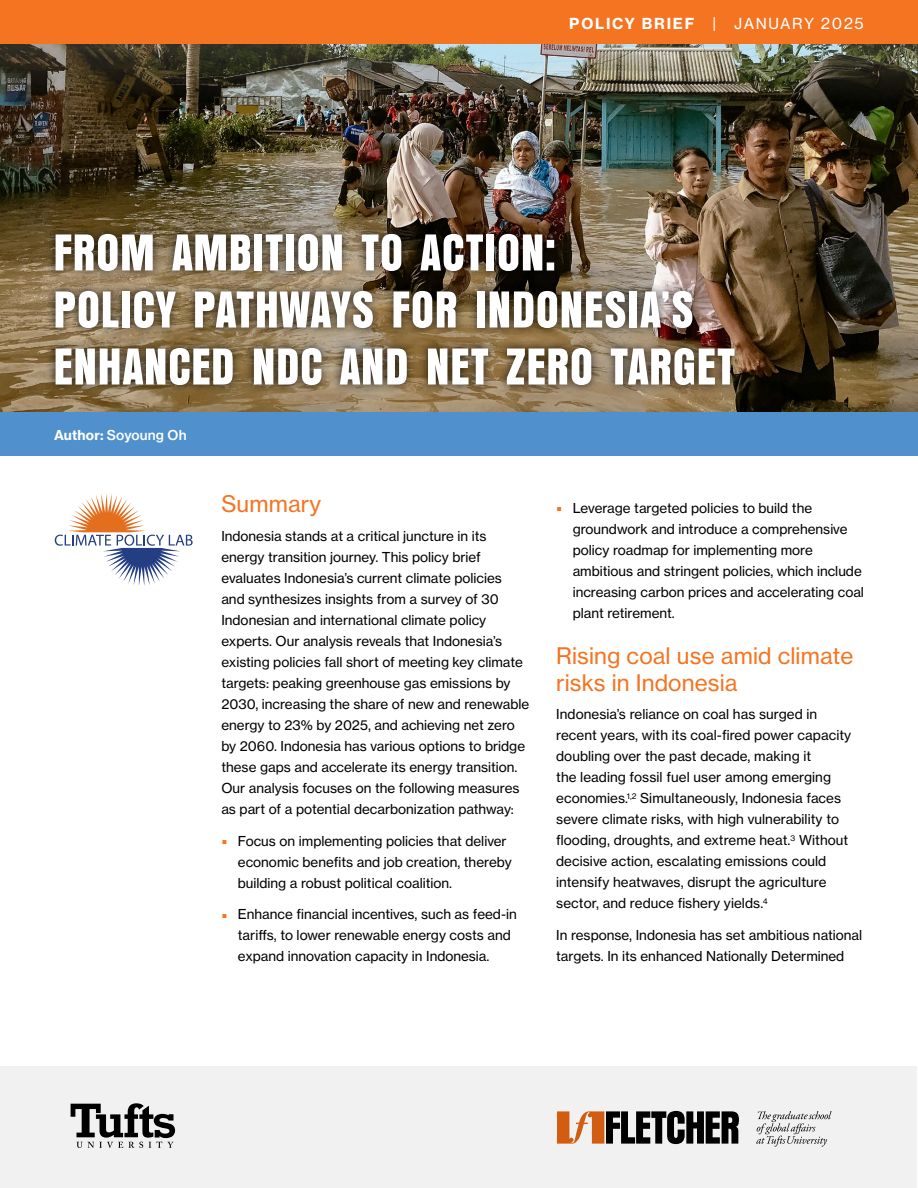
<style>
.page{position:relative;width:918px;height:1188px;background:#fff}
.page>*{position:absolute;margin:0;border:0;box-sizing:border-box;transform-origin:0 0}
.t1{font:54px/57px "Anzeigen Gro";letter-spacing:.01em;color:#fff}
.t2{font:22.5px/26.2px "N Haas Grotesk TX Pro 55 Rg";letter-spacing:.005em;color:#f47421}
.t3{font:15px "N Haas Grotesk TX Pro 55 Rg";letter-spacing:.1em;color:#fff}
.t4{font:13.5px/21px "N Haas Grotesk TX Pro 55 Rg";color:#000}
.t5{font:13.5px "N Haas Grotesk TX Pro 65 Md";letter-spacing:.01em;color:#fff}
.s1{font-family:"N Haas Grotesk TX Pro 75 Bd"}
.s2{color:#f47421}
</style>
<div class="page">
<img style="left:0;top:43px;width:918px;height:369px">
<div style="left:46px;top:225px;width:698px;height:169px;background:#000;opacity:.75"></div>
<div style="left:0;top:1066px;width:916px;height:122px;background:#f1f1f2"></div>
<div style="left:0;top:0;width:918px;height:43px;background:#f47421"></div>
<div style="left:0;top:412px;width:918px;height:44px;background:#5091cd"></div>
<svg style="left:55px;top:493px;width:138px;height:93px"></svg>
<svg style="left:756px;top:1111px;width:76px;height:36px"></svg>
<svg style="left:557px;top:1111px;width:182px;height:33px"></svg>
<svg style="left:71px;top:1103px;width:104px;height:45px"></svg>
<p class="t3" style="left:569px;top:14px;width:296px"><span class="s1">POLICY BRIEF</span> | JANUARY 2025</p>
<h1 class="t1" style="left:53px;top:225px;width:683px">FROM AMBITION TO ACTION:<br>POLICY PATHWAYS FOR INDONESIA’S<br>ENHANCED NDC AND NET ZERO TARGET</h1>
<p class="t5" style="left:54px;top:427px;width:134px"><span class="s1">Author:</span> Soyoung Oh</p>
<h2 class="t2" style="left:221px;top:491px;width:101px">Summary</h2>
<p class="t4" style="left:221px;top:526px;width:309px">Indonesia stands at a critical juncture in its energy transition journey. This policy brief evaluates Indonesia’s current climate policies<br>and synthesizes insights from a survey of 30<br>Indonesian and international climate policy experts. Our analysis reveals that Indonesia’s existing policies fall short of meeting key climate targets: peaking greenhouse gas emissions by 2030, increasing the share of new and renewable energy to 23% by 2025, and achieving net zero by 2060. Indonesia has various options to bridge these gaps and accelerate its energy transition.<br>Our analysis focuses on the following measures as part of a potential decarbonization pathway:</p>
<p class="t4" style="left:238px;top:830px;width:275px;text-indent:-17px"><span class="s2">▪</span> Focus on implementing policies that deliver economic benefits and job creation, thereby building a robust political coalition.</p>
<p class="t4" style="left:238px;top:904px;width:280px;text-indent:-17px"><span class="s2">▪</span> Enhance financial incentives, such as feed-in tariffs, to lower renewable energy costs and expand innovation capacity in Indonesia.</p>
<p class="t4" style="left:573px;top:497px;width:293px;text-indent:-17px"><span class="s2">▪</span> Leverage targeted policies to build the groundwork and introduce a comprehensive policy roadmap for implementing more ambitious and stringent policies, which include increasing carbon prices and accelerating coal plant retirement.</p>
<h2 class="t2" style="left:556px;top:643px;width:299px">Rising coal use amid climate risks in Indonesia</h2>
<p class="t4" style="left:556px;top:704px;width:297px">Indonesia’s reliance on coal has surged in recent years, with its coal-fired power capacity doubling over the past decade, making it<br>the leading fossil fuel user among emerging economies.<sup>1,2</sup> Simultaneously, Indonesia faces severe climate risks, with high vulnerability to flooding, droughts, and extreme heat.<sup>3</sup> Without decisive action, escalating emissions could intensify heatwaves, disrupt the agriculture sector, and reduce fishery yields.<sup>4</sup></p>
<p class="t4" style="left:556px;top:924px;width:308px">In response, Indonesia has set ambitious national targets. In its enhanced Nationally Determined</p>
</div>
